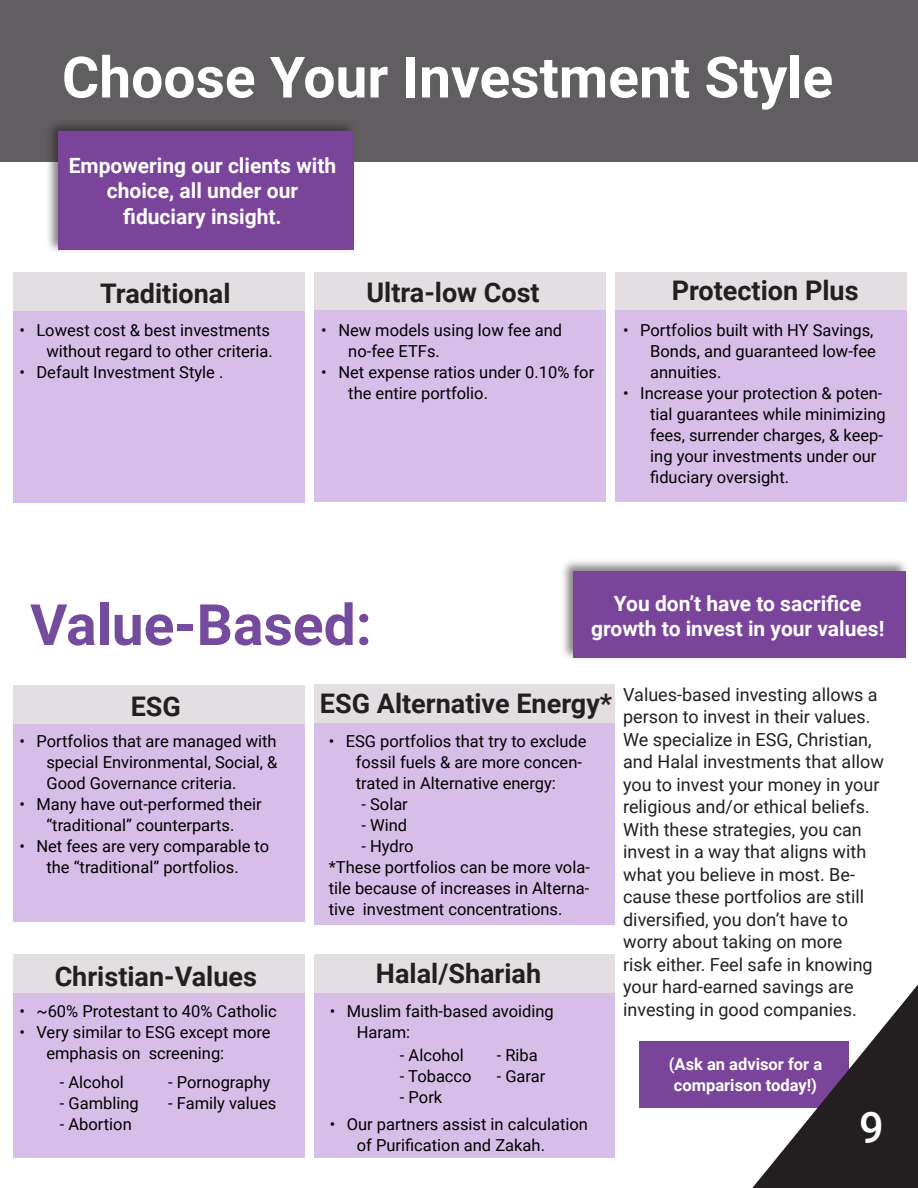
<style>
.page{position:relative;width:918px;height:1188px;background:#fff}
.page>*{position:absolute;margin:0;border:0;box-sizing:border-box;transform-origin:0 0}
.listing{font:700 57px "Roboto";color:#fff}
.listing-2{font:700 57px "Roboto";color:#754b9e}
.listing-3{font:500 43.5px "Roboto";color:#fff}
.listing-4{font:700 27px "Roboto";color:#231f20}
.listing-5{font:700 21px/25.5px "Roboto";color:#fff;text-align:center}
.listing-6{font:18px/22.5px "Roboto";color:#231f20}
.listing-7{font:16.5px/21px "Roboto";color:#000}
.listing-8{font:700 16.5px/21px "Roboto";color:#fff;text-align:center}
</style>
<div class="page">
<div style="left:639px;top:1041px;width:210px;height:66px;background:#7a449a"></div>
<div style="left:13px;top:955px;width:291px;height:38px;background:#e3dee2"></div>
<div style="left:13px;top:685px;width:291px;height:39px;background:#e3dee2"></div>
<svg style="left:752px;top:984px;width:166px;height:204px"></svg>
<div style="left:0;top:0;width:918px;height:162px;background:#615e61"></div>
<div style="left:45px;top:119px;width:312px;height:135px;background:#231f20;opacity:.57"></div>
<div style="left:58px;top:131px;width:296px;height:119px;background:#7a449a"></div>
<div style="left:314px;top:685px;width:301px;height:38px;background:#e3dee2"></div>
<div style="left:13px;top:272px;width:291px;height:39px;background:#e3dee2"></div>
<div style="left:314px;top:272px;width:292px;height:39px;background:#e3dee2"></div>
<div style="left:615px;top:272px;width:291px;height:39px;background:#e3dee2"></div>
<div style="left:13px;top:993px;width:291px;height:165px;background:#d7bee8"></div>
<div style="left:13px;top:724px;width:291px;height:198px;background:#d7bee8"></div>
<div style="left:314px;top:723px;width:301px;height:201px;background:#d7bee8"></div>
<div style="left:13px;top:311px;width:291px;height:192px;background:#d7bee8"></div>
<div style="left:314px;top:310px;width:292px;height:192px;background:#d7bee8"></div>
<div style="left:615px;top:310px;width:291px;height:192px;background:#d7bee8"></div>
<div style="left:314px;top:955px;width:301px;height:38px;background:#e3dee2"></div>
<div style="left:314px;top:993px;width:301px;height:165px;background:#d7bee8"></div>
<div style="left:560px;top:559px;width:350px;height:103px;background:#231f20;opacity:.57"></div>
<div style="left:574px;top:571px;width:332px;height:87px;background:#7a449a"></div>
<p class="listing" style="left:62px;top:37px;width:773px">Choose Your Investment Style</p>
<p class="listing-5" style="left:69px;top:152px;width:269px">Empowering our clients with choice, all under our</p>
<p class="listing-5" style="left:123px;top:203px;width:160px">fiduciary insight.</p>
<p class="listing-4" style="left:100px;top:274px;width:132px">Traditional</p>
<p class="listing-4" style="left:366px;top:273px;width:175px">Ultra-low Cost</p>
<p class="listing-4" style="left:672px;top:271px;width:188px">Protection Plus</p>
<p class="listing-7" style="left:19px;top:319px;width:255px;text-align:right">• Lowest cost &amp; best investments without regard to other criteria.</p>
<p class="listing-7" style="left:19px;top:361px;width:205px">• Default Investment Style .</p>
<p class="listing-7" style="left:348px;top:319px;width:215px;text-indent:-27px">• New models using low fee and no-fee ETFs.</p>
<p class="listing-7" style="left:348px;top:361px;width:247px;text-indent:-27px">• Net expense ratios under 0.10% for the entire portfolio.</p>
<p class="listing-7" style="left:650px;top:319px;width:227px;text-indent:-27px">• Portfolios built with HY Savings,<br>Bonds, and guaranteed low-fee annuities.</p>
<p class="listing-7" style="left:650px;top:382px;width:237px;text-indent:-27px">• Increase your protection &amp; poten&shy;tial guarantees while minimizing fees, surrender charges, &amp; keep&shy;ing your investments under our fiduciary oversight.</p>
<p class="listing-2" style="left:30px;top:585px;width:343px">Value-Based:</p>
<p class="listing-5" style="left:591px;top:590px;width:295px">You don’t have to sacrifice growth to invest in your values!</p>
<p class="listing-4" style="left:131px;top:687px;width:52px">ESG</p>
<p class="listing-7" style="left:46px;top:730px;width:233px;text-align:justify;text-indent:-27px">• Portfolios that are managed with special Environmental, Social, &amp; Good Governance criteria.</p>
<p class="listing-7" style="left:19px;top:793px;width:244px;text-align:center">• Many have out-performed their “traditional” counterparts.</p>
<p class="listing-7" style="left:19px;top:835px;width:251px;text-align:center">• Net fees are very comparable to the “traditional” portfolios.</p>
<p class="listing-4" style="left:55px;top:957px;width:204px">Christian-Values</p>
<p class="listing-7" style="left:19px;top:1000px;width:259px">• ~60% Protestant to 40% Catholic</p>
<p class="listing-7" style="left:46px;top:1021px;width:226px;text-indent:-27px">• Very similar to ESG except more emphasis on screening:</p>
<p class="listing-7" style="left:60px;top:1071px;width:65px">- Alcohol</p>
<p class="listing-7" style="left:60px;top:1092px;width:80px">- Gambling</p>
<p class="listing-7" style="left:60px;top:1113px;width:73px">- Abortion</p>
<p class="listing-7" style="left:168px;top:1071px;width:104px">- Pornography</p>
<p class="listing-7" style="left:168px;top:1092px;width:110px">- Family values</p>
<p class="listing-4" style="left:320px;top:684px;width:294px">ESG Alternative Energy*</p>
<p class="listing-7" style="left:356px;top:730px;width:232px;text-indent:-27px">• ESG portfolios that try to exclude fossil fuels &amp; are more concen&shy;trated in Alternative energy:</p>
<p class="listing-7" style="left:362px;top:793px;width:48px">- Solar</p>
<p class="listing-7" style="left:362px;top:814px;width:47px">- Wind</p>
<p class="listing-7" style="left:362px;top:835px;width:54px">- Hydro</p>
<p class="listing-7" style="left:329px;top:856px;width:263px;text-align:justify">*These portfolios can be more vola&shy;tile because of increases in Alterna&shy;tive investment concentrations.</p>
<p class="listing-4" style="left:376px;top:954px;width:167px">Halal/Shariah</p>
<p class="listing-7" style="left:357px;top:1000px;width:199px;text-indent:-27px">• Muslim faith-based avoiding<br>Haram:</p>
<p class="listing-7" style="left:400px;top:1044px;width:65px">- Alcohol</p>
<p class="listing-7" style="left:400px;top:1065px;width:73px">- Tobacco</p>
<p class="listing-7" style="left:400px;top:1086px;width:44px">- Pork</p>
<p class="listing-7" style="left:497px;top:1044px;width:43px">- Riba</p>
<p class="listing-7" style="left:497px;top:1065px;width:50px">- Garar</p>
<p class="listing-7" style="left:357px;top:1113px;width:233px;text-indent:-27px">• Our partners assist in calculation of Purification and Zakah.</p>
<p class="listing-6" style="left:623px;top:682px;width:262px">Values-based investing allows a person to invest in their values.<br>We specialize in ESG, Christian, and Halal investments that allow you to invest your money in your religious and/or ethical beliefs.<br>With these strategies, you can invest in a way that aligns with what you believe in most. Be&shy;cause these portfolios are still</p>
<p class="listing-6" style="left:623px;top:907px;width:251px">diversified, you don’t have to worry about taking on more risk either. Feel safe in knowing your hard-earned savings are investing in good companies.</p>
<p class="listing-8" style="left:669px;top:1053px;width:155px">(Ask an advisor for a comparison today!)</p>
<p class="listing-3" style="left:859px;top:1097px;width:26px">9</p>
</div>
